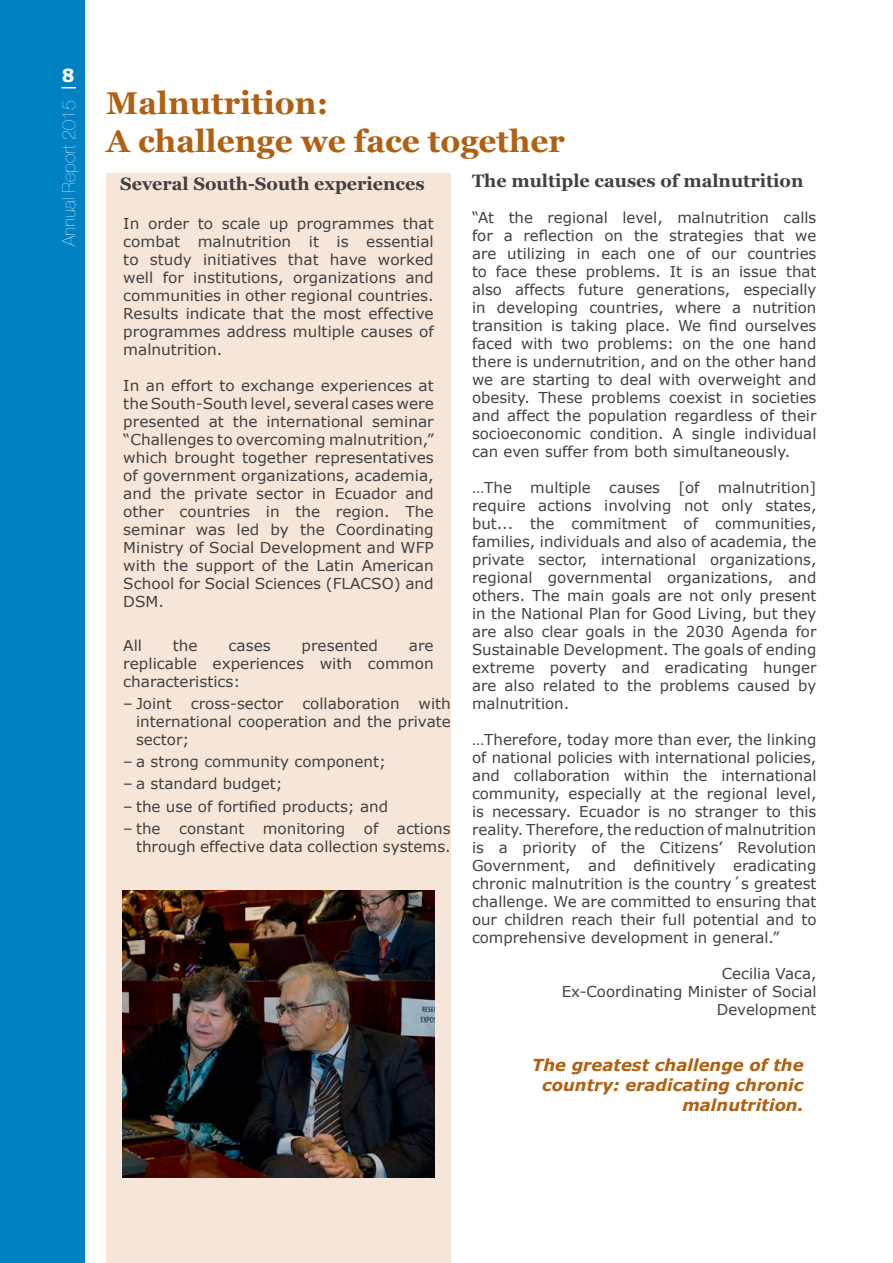
<style>
.page{position:relative;width:893px;height:1263px;background:#fff}
.page>*{position:absolute;margin:0;border:0;box-sizing:border-box;transform-origin:0 0}
.t1{font:700 31.5px/37.8px "Georgia";color:#b06010}
.t2{font:700 18px "Georgia";color:#414042}
.t3{font:18px "Helvetica Neue";color:#fff}
.t4{font:700 18px "Verdana";color:#fff}
.t5{font:italic 700 16.5px/19.8px "Verdana";color:#b06010;text-align:right}
.t6{font:15px/18px "Verdana";color:#414042;text-align:justify}
</style>
<div class="page">
<div style="left:0;top:0;width:85px;height:1263px;background:#0081c3"></div>
<svg style="left:62px;top:87px;width:14px;height:1px"></svg>
<div style="left:106px;top:174px;width:345px;height:1089px;background:#f5e6d9"></div>
<img style="left:122px;top:890px;width:313px;height:288px">
<p class="t4" style="left:62px;top:63px;width:14px">8</p>
<p class="t3" style="left:58px;top:246px;width:162px;rotate:-90deg">Annual Report 2015 |</p>
<h1 class="t1" style="left:106px;top:84px;width:460px">Malnutrition:<br>A challenge we face together</h1>
<p class="t2" style="left:120px;top:172px;width:306px">Several South-South experiences</p>
<p class="t6" style="left:123px;top:214px;width:312px">In order to scale up programmes that combat malnutrition it is essential to study initiatives that have worked well for institutions, organizations and communities in other regional countries.<br>Results indicate that the most effective programmes address multiple causes of malnutrition.</p>
<p class="t6" style="left:123px;top:376px;width:312px">In an effort to exchange experiences at the South-South level, several cases were presented at the international seminar “Challenges to overcoming malnutrition,” which brought together representatives of government organizations, academia, and the private sector in Ecuador and other countries in the region. The seminar was led by the Coordinating Ministry of Social Development and WFP with the support of the Latin American School for Social Sciences (FLACSO) and DSM.</p>
<p class="t6" style="left:123px;top:636px;width:20px">All</p>
<p class="t6" style="left:173px;top:636px;width:26px">the</p>
<p class="t6" style="left:229px;top:636px;width:44px">cases</p>
<p class="t6" style="left:301px;top:636px;width:78px">presented</p>
<p class="t2" style="left:472px;top:169px;width:333px">The multiple causes of malnutrition</p>
<p class="t6" style="left:472px;top:209px;width:346px">“At the regional level, malnutrition calls for a reflection on the strategies that we are utilizing in each one of our countries to face these problems. It is an issue that also affects future generations, especially in developing countries, where a nutrition transition is taking place. We find ourselves faced with two problems: on the one hand there is undernutrition, and on the other hand we are starting to deal with overweight and obesity. These problems coexist in societies and affect the population regardless of their socioeconomic condition. A single individual can even suffer from both simultaneously.</p>
<p class="t6" style="left:472px;top:479px;width:346px">…The multiple causes [of malnutrition] require actions involving not only states, but... the commitment of communities, families, individuals and also of academia, the private sector, international organizations, regional governmental organizations, and others. The main goals are not only present in the National Plan for Good Living, but they are also clear goals in the 2030 Agenda for Sustainable Development. The goals of ending extreme poverty and eradicating hunger are also related to the problems caused by malnutrition.</p>
<p class="t6" style="left:472px;top:731px;width:346px">…Therefore, today more than ever, the linking of national policies with international policies, and collaboration within the international community, especially at the regional level, is necessary. Ecuador is no stranger to this reality. Therefore, the reduction of malnutrition is a priority of the Citizens’ Revolution Government, and definitively eradicating chronic malnutrition is the country´s greatest challenge. We are committed to ensuring that our children reach their full potential and to comprehensive development in general.”</p>
<p class="t6" style="left:562px;top:965px;width:256px;text-align:right">Cecilia Vaca,<br>Ex-Coordinating Minister of Social<br>Development</p>
<p class="t6" style="left:123px;top:636px;width:312px;text-indent:286px">are replicable experiences with common characteristics:</p>
<p class="t6" style="left:123px;top:694px;width:50px">– Joint</p>
<p class="t6" style="left:191px;top:694px;width:94px">cross-sector</p>
<p class="t6" style="left:302px;top:694px;width:99px">collaboration</p>
<p class="t6" style="left:136px;top:694px;width:316px;text-indent:283px">with international cooperation and the private sector;</p>
<p class="t6" style="left:123px;top:753px;width:264px">– a strong community component;</p>
<p class="t6" style="left:123px;top:775px;width:161px">– a standard budget;</p>
<p class="t6" style="left:123px;top:797px;width:266px">– the use of fortified products; and</p>
<p class="t6" style="left:123px;top:819px;width:329px;text-align:right">– the constant monitoring of actions through effective data collection systems.</p>
<p class="t5" style="left:532px;top:1055px;width:273px">The greatest challenge of the country: eradicating chronic malnutrition.</p>
</div>
